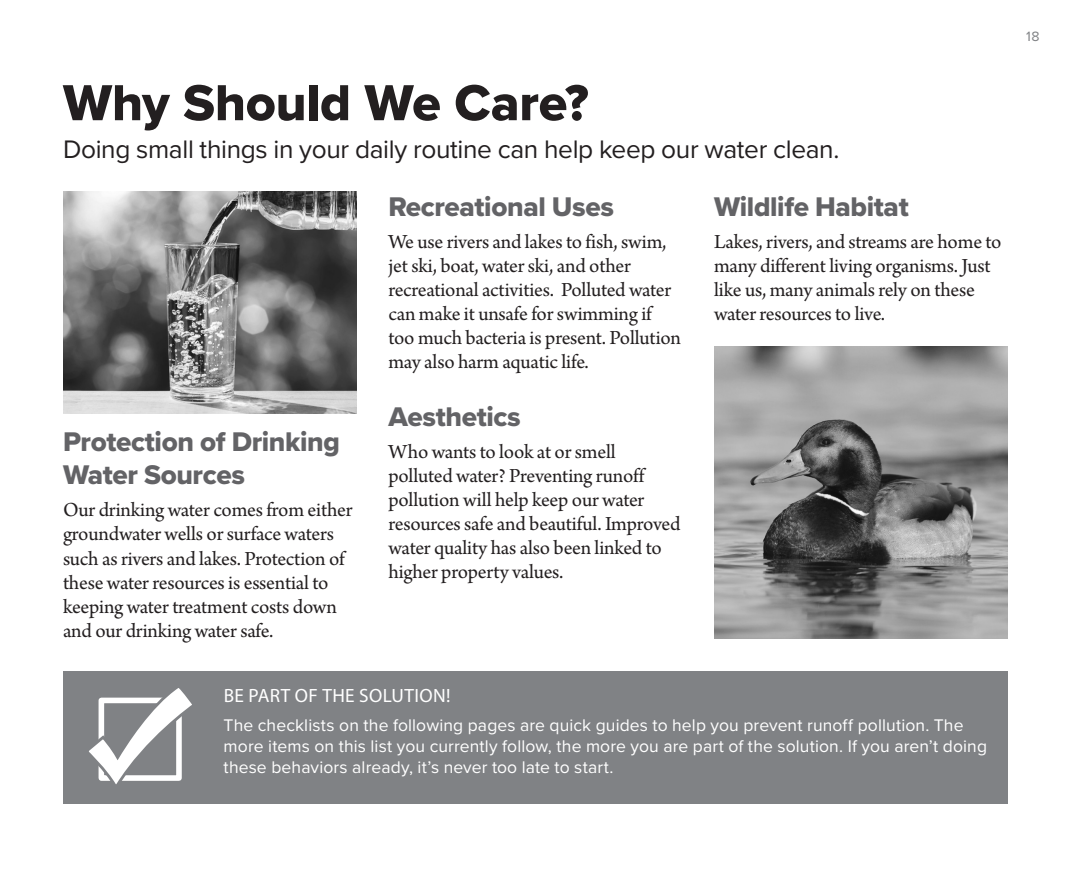
<style>
.page{position:relative;width:1071px;height:882px;background:#fff}
.page>*{position:absolute;margin:0;border:0;box-sizing:border-box;transform-origin:0 0}
.TOC_title{font:52.5px "Proxima Nova Extrabld";letter-spacing:-.005em;color:#231f20}
.Headline{font:28px/33.6px "Proxima Nova Extrabld";letter-spacing:-.015em;color:#636366}
.sub_Titles{font:26.25px "Proxima Nova";letter-spacing:-.015em;color:#231f20}
.Body_text{font:21px/24.2px "Arno Pro";letter-spacing:-.01em;color:#231f20}
.t1{font:19.25px "Myriad Pro";letter-spacing:.02em;color:#fff}
.t2{font:17.5px/21px "Proxima Nova";letter-spacing:.005em;color:#fff}
.t3{font:14px "Proxima Nova";color:#808285}
</style>
<div class="page">
<div style="left:63px;top:671px;width:945px;height:132px;background:#808285"></div>
<svg style="left:89px;top:688px;width:103px;height:96px"></svg>
<img style="left:63px;top:192px;width:294px;height:222px">
<img style="left:714px;top:346px;width:294px;height:292px">
<p class="TOC_title" style="left:63px;top:64px;width:527px">Why Should We Care?</p>
<p class="sub_Titles" style="left:63px;top:130px;width:778px">Doing small things in your daily routine can help keep our water clean.</p>
<p class="Headline" style="left:63px;top:424px;width:278px">Protection of Drinking<br>Water Sources</p>
<p class="Body_text" style="left:63px;top:499px;width:291px">Our drinking water comes from either groundwater wells or surface waters such as rivers and lakes. Protection of these water resources is essential to keeping water treatment costs down and our drinking water safe.</p>
<p class="Headline" style="left:388px;top:189px;width:227px">Recreational Uses</p>
<p class="Body_text" style="left:388px;top:230px;width:294px">We use rivers and lakes to fish, swim, jet ski, boat, water ski, and other recreational activities. Polluted water can make it unsafe for swimming if too much bacteria is present. Pollution may also harm aquatic life.</p>
<p class="Headline" style="left:388px;top:399px;width:134px">Aesthetics</p>
<p class="Body_text" style="left:388px;top:440px;width:294px">Who wants to look at or smell polluted water? Preventing runoff pollution will help keep our water resources safe and beautiful. Improved water quality has also been linked to higher property values.</p>
<p class="Headline" style="left:714px;top:189px;width:196px">Wildlife Habitat</p>
<p class="Body_text" style="left:714px;top:230px;width:289px">Lakes, rivers, and streams are home to many different living organisms. Just like us, many animals rely on these water resources to live.</p>
<p class="t1" style="left:224px;top:684px;width:228px">BE PART OF THE SOLUTION!</p>
<p class="t2" style="left:224px;top:714px;width:765px">The checklists on the following pages are quick guides to help you prevent runoff pollution. The more items on this list you currently follow, the more you are part of the solution. If you aren’t doing these behaviors already, it’s never too late to start.</p>
<p class="t3" style="left:1026px;top:26px;width:15px">18</p>
</div>
